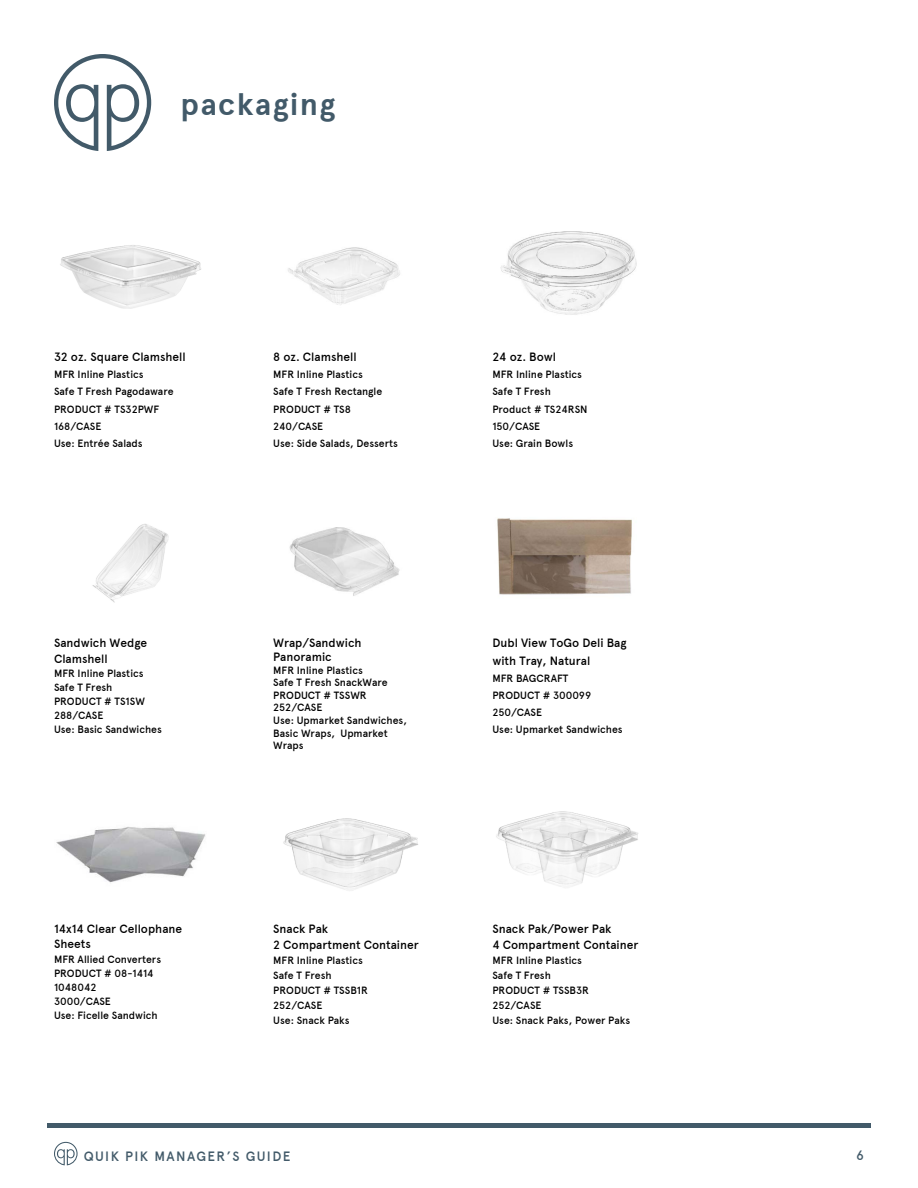
<style>
.page{position:relative;width:918px;height:1188px;background:#fff}
.page>*{position:absolute;margin:0;border:0;box-sizing:border-box;transform-origin:0 0}
.t1{font:700 31.05px "Apercu";letter-spacing:.05em;color:#425a69}
.t2{font:500 13.5px "Apercu";letter-spacing:.1em;color:#425a69}
.t3{font:500 12px/15.9px "Apercu";color:#000}
.t4{font:500 10.5px/17.2px "Apercu";color:#000}
</style>
<div class="page">
<div style="left:47px;top:1123px;width:824px;height:5px;background:#425a69"></div>
<svg style="left:54px;top:1142px;width:24px;height:23px"></svg>
<svg style="left:54px;top:54px;width:97px;height:97px"></svg>
<img style="left:60px;top:245px;width:141px;height:64px">
<img style="left:288px;top:247px;width:112px;height:58px">
<img style="left:500px;top:231px;width:137px;height:84px">
<img style="left:92px;top:524px;width:77px;height:79px">
<img style="left:289px;top:527px;width:111px;height:69px">
<img style="left:283px;top:818px;width:135px;height:73px">
<img style="left:496px;top:811px;width:142px;height:76px">
<img style="left:497px;top:518px;width:135px;height:77px">
<img style="left:56px;top:827px;width:149px;height:56px">
<h1 class="t1" style="left:181px;top:85px;width:157px">packaging</h1>
<p class="t3" style="left:54px;top:349px;width:133px">32 oz. Square Clamshell</p>
<p class="t4" style="left:54px;top:366px;width:121px">MFR Inline Plastics<br>Safe T Fresh Pagodaware<br>PRODUCT # TS32PWF<br>168/CASE<br>Use: Entrée Salads</p>
<p class="t3" style="left:54px;top:634px;width:95px">Sandwich Wedge<br>Clamshell</p>
<p class="t4" style="left:54px;top:666px;width:109px;line-height:14.1px">MFR Inline Plastics<br>Safe T Fresh<br>PRODUCT # TS1SW<br>288/CASE<br>Use: Basic Sandwiches</p>
<p class="t3" style="left:54px;top:920px;width:130px">14x14 Clear Cellophane<br>Sheets</p>
<p class="t4" style="left:54px;top:952px;width:109px;line-height:14.1px">MFR Allied Converters<br>PRODUCT # 08-1414<br>1048042<br>3000/CASE<br>Use: Ficelle Sandwich</p>
<p class="t3" style="left:273px;top:349px;width:85px">8 oz. Clamshell</p>
<p class="t4" style="left:273px;top:366px;width:126px">MFR Inline Plastics<br>Safe T Fresh Rectangle<br>PRODUCT # TS8<br>240/CASE<br>Use: Side Salads, Desserts</p>
<p class="t3" style="left:492px;top:349px;width:65px">24 oz. Bowl</p>
<p class="t4" style="left:492px;top:366px;width:97px">MFR Inline Plastics<br>Safe T Fresh<br>Product # TS24RSN<br>150/CASE<br>Use: Grain Bowls</p>
<p class="t3" style="left:273px;top:635px;width:90px;line-height:14.4px">Wrap/Sandwich<br>Panoramic</p>
<p class="t4" style="left:273px;top:664px;width:135px;line-height:12.6px">MFR Inline Plastics<br>Safe T Fresh SnackWare<br>PRODUCT # TSSWR<br>252/CASE<br>Use: Upmarket Sandwiches,<br>Basic Wraps, Upmarket<br>Wraps</p>
<p class="t3" style="left:273px;top:920px;width:147px;line-height:16.8px">Snack Pak<br>2 Compartment Container</p>
<p class="t4" style="left:273px;top:953px;width:96px;line-height:15px">MFR Inline Plastics<br>Safe T Fresh<br>PRODUCT # TSSB1R<br>252/CASE<br>Use: Snack Paks</p>
<p class="t3" style="left:492px;top:633px;width:136px;line-height:18.8px">Dubl View ToGo Deli Bag with Tray, Natural</p>
<p class="t4" style="left:492px;top:670px;width:132px">MFR BAGCRAFT<br>PRODUCT # 300099<br>250/CASE<br>Use: Upmarket Sandwiches</p>
<p class="t3" style="left:492px;top:920px;width:148px;line-height:16.8px">Snack Pak/Power Pak<br>4 Compartment Container</p>
<p class="t4" style="left:492px;top:953px;width:139px;line-height:15px">MFR Inline Plastics<br>Safe T Fresh<br>PRODUCT # TSSB3R<br>252/CASE<br>Use: Snack Paks, Power Paks</p>
<p class="t2" style="left:84px;top:1148px;width:208px">QUIK PIK MANAGER’S GUIDE</p>
<p class="t2" style="left:856px;top:1147px;width:9px">6</p>
</div>
